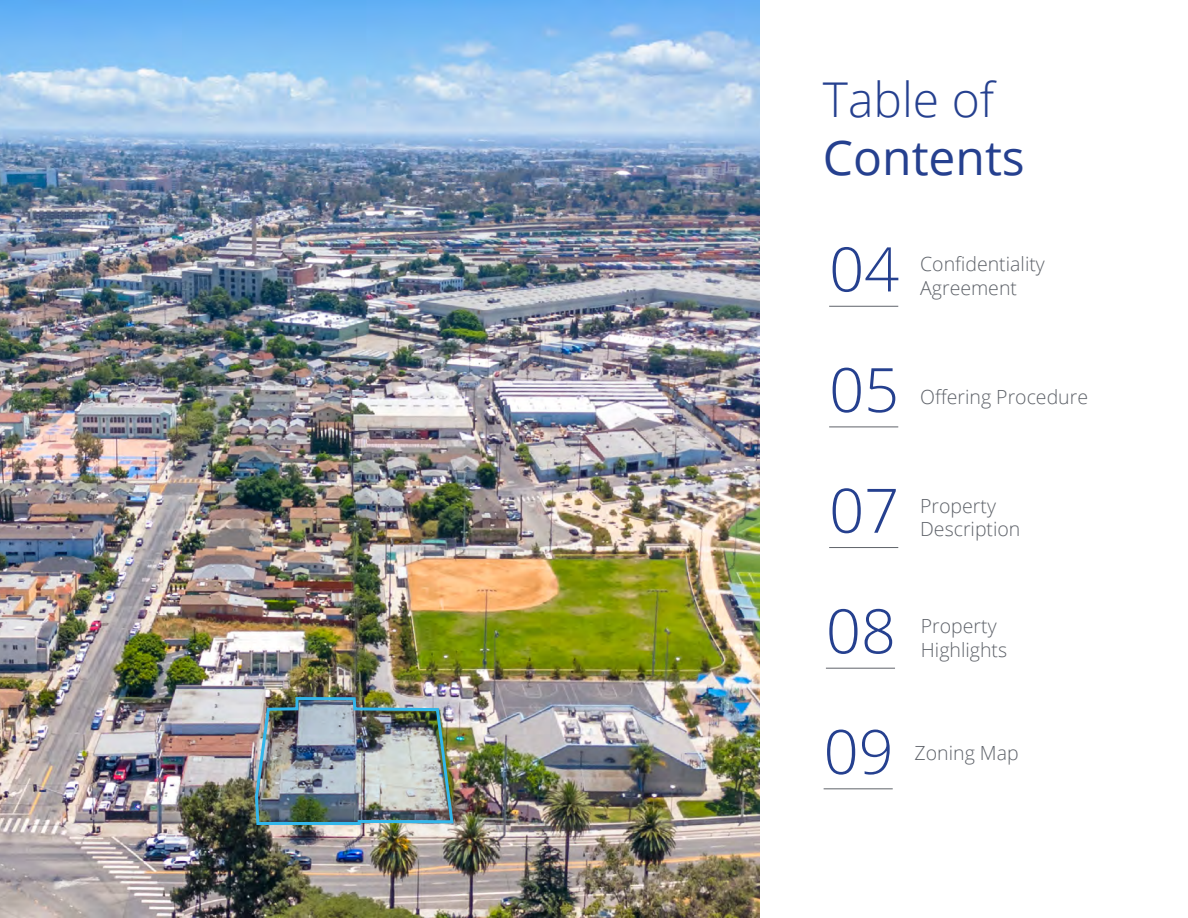
<style>
.page{position:relative;width:1188px;height:918px;background:#fff}
.page>*{position:absolute;margin:0;border:0;box-sizing:border-box;transform-origin:0 0}
.t1{font:300 61.35px "Open Sans";color:#25408f}
.t2{font:48px "Open Sans";color:#25408f}
.t3{font:300 48px "Open Sans";color:#25408f}
.t4{font:300 19.5px/23.4px "Open Sans";color:#5f636a}
</style>
<div class="page">
<img style="left:0;top:0;width:760px;height:918px">
<hr style="left:829px;top:306px;width:69px;height:1px;background:#5f636a">
<hr style="left:829px;top:427px;width:69px;height:1px;background:#5f636a">
<hr style="left:829px;top:547px;width:69px;height:1px;background:#5f636a">
<hr style="left:826px;top:668px;width:69px;height:1px;background:#5f636a">
<hr style="left:824px;top:789px;width:69px;height:1px;background:#5f636a">
<img style="left:253px;top:696px;width:202px;height:130px">
<h2 class="t3" style="left:823px;top:67px;width:173px">Table of</h2>
<h2 class="t2" style="left:823px;top:124px;width:203px">Contents</h2>
<h1 class="t1" style="left:829px;top:227px;width:72px">04</h1>
<p class="t4" style="left:920px;top:252px;width:126px">Confidentiality<br>Agreement</p>
<h1 class="t1" style="left:829px;top:348px;width:72px">05</h1>
<p class="t4" style="left:920px;top:384px;width:169px">Offering Procedure</p>
<h1 class="t1" style="left:829px;top:468px;width:72px">07</h1>
<p class="t4" style="left:920px;top:493px;width:102px">Property<br>Description</p>
<h1 class="t1" style="left:826px;top:589px;width:72px">08</h1>
<p class="t4" style="left:921px;top:614px;width:88px">Property<br>Highlights</p>
<h1 class="t1" style="left:824px;top:710px;width:72px">09</h1>
<p class="t4" style="left:915px;top:741px;width:106px">Zoning Map</p>
</div>
